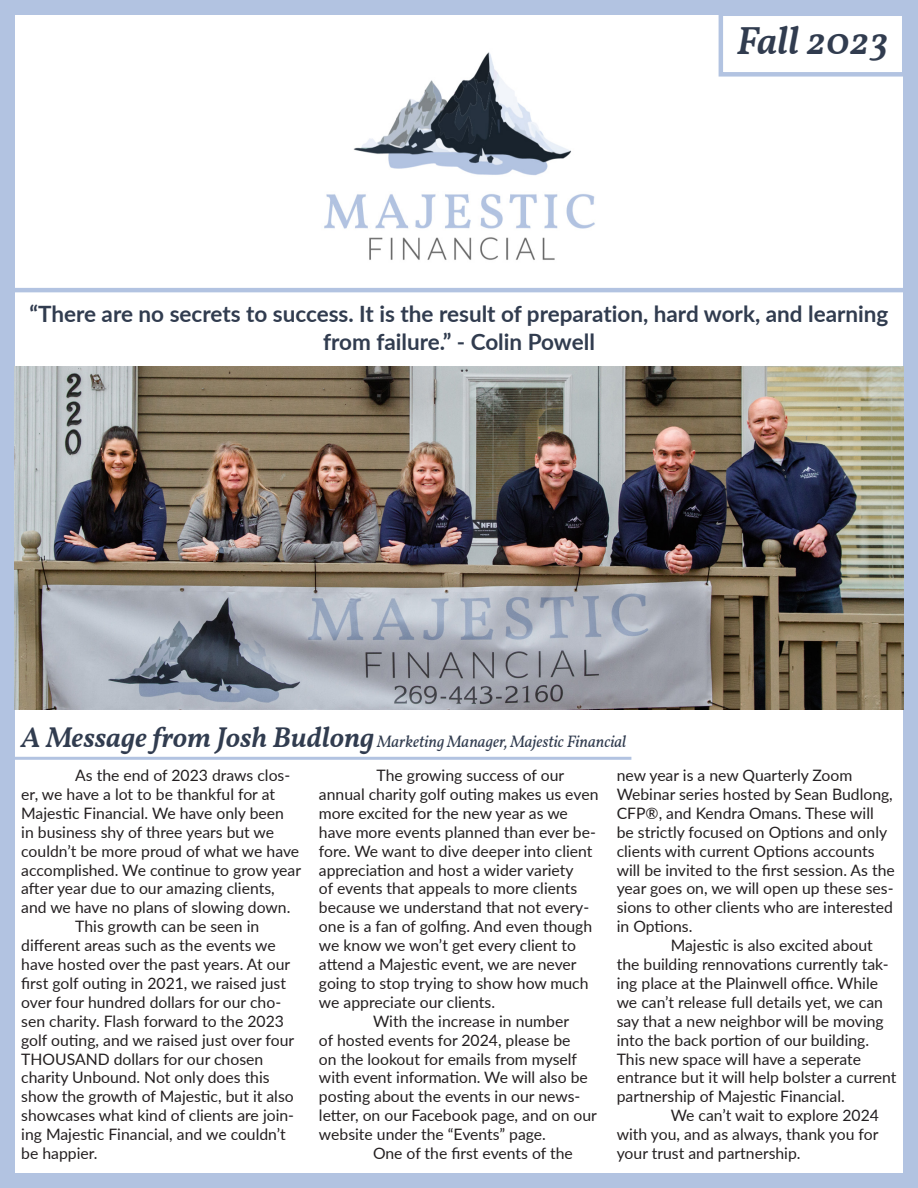
<style>
.page{position:relative;width:918px;height:1188px;background:#fff}
.page>*{position:absolute;margin:0;border:0;box-sizing:border-box;transform-origin:0 0}
.Article_Heading{font:italic 600 39px "Vollkorn";color:#313c4f}
.Front_Page_Quote{font:700 22.5px/28.5px "Lato";color:#313c4f;text-align:center}
.t1{font:italic 16.5px "Vollkorn";color:#313c4f}
.t2{font:15.75px/18.9px "Lato";color:#231f20}
.s1{font-weight:600;font-size:28.5px}
</style>
<div class="page">
<div style="left:0;top:0;width:918px;height:1188px;border:15px solid #b2c3e1"></div>
<hr style="left:9px;top:757px;width:622px;height:3px;background:#b2c3e1">
<img style="left:316px;top:15px;width:286px;height:278px">
<hr style="left:0;top:288px;width:918px;height:4px;background:#b2c3e1">
<img style="left:15px;top:367px;width:888px;height:343px">
<div style="left:719px;top:12px;width:187px;height:65px;border:4px solid #b2c3e1"></div>
<p class="Article_Heading" style="left:736px;top:12px;width:154px">Fall 2023</p>
<p class="Front_Page_Quote" style="left:29px;top:298px;width:861px">“There are no secrets to success. It is the result of preparation, hard work, and learning from failure.” - Colin Powell</p>
<p class="t1" style="left:21px;top:729px;width:607px"><span class="s1">A Message from Josh Budlong</span> Marketing Manager, Majestic Financial</p>
<p class="t2" style="left:21px;top:765px;width:281px;text-indent:54px">As the end of 2023 draws clos&shy;er, we have a lot to be thankful for at Majestic Financial. We have only been<br>in business shy of three years but we couldn’t be more proud of what we have accomplished. We continue to grow year after year due to our amazing clients, and we have no plans of slowing down.</p>
<p class="t2" style="left:21px;top:916px;width:275px;text-indent:54px">This growth can be seen in different areas such as the events we have hosted over the past years. At our first golf outing in 2021, we raised just over four hundred dollars for our cho&shy;sen charity. Flash forward to the 2023 golf outing, and we raised just over four THOUSAND dollars for our chosen charity Unbound. Not only does this show the growth of Majestic, but it also showcases what kind of clients are join&shy;ing Majestic Financial, and we couldn’t be happier.</p>
<p class="t2" style="left:319px;top:765px;width:281px;text-indent:58px">The growing success of our annual charity golf outing makes us even more excited for the new year as we have more events planned than ever be&shy;fore. We want to dive deeper into client appreciation and host a wider variety<br>of events that appeals to more clients because we understand that not every&shy;one is a fan of golfing. And even though we know we won’t get every client to attend a Majestic event, we are never going to stop trying to show how much we appreciate our clients.</p>
<p class="t2" style="left:319px;top:1011px;width:279px;text-indent:54px">With the increase in number<br>of hosted events for 2024, please be<br>on the lookout for emails from myself with event information. We will also be posting about the events in our news&shy;letter, on our Facebook page, and on our website under the “Events” page.</p>
<p class="t2" style="left:373px;top:1143px;width:201px">One of the first events of the</p>
<p class="t2" style="left:617px;top:765px;width:280px">new year is a new Quarterly Zoom Webinar series hosted by Sean Budlong, CFP®, and Kendra Omans. These will be strictly focused on Options and only clients with current Options accounts will be invited to the first session. As the year goes on, we will open up these ses&shy;sions to other clients who are interested in Options.</p>
<p class="t2" style="left:617px;top:935px;width:281px;text-indent:54px">Majestic is also excited about the building rennovations currently tak&shy;ing place at the Plainwell office. While we can’t release full details yet, we can say that a new neighbor will be moving into the back portion of our building.<br>This new space will have a seperate entrance but it will help bolster a current partnership of Majestic Financial.</p>
<p class="t2" style="left:617px;top:1105px;width:264px;text-align:justify;text-indent:54px">We can’t wait to explore 2024 with you, and as always, thank you for your trust and partnership.</p>
</div>
